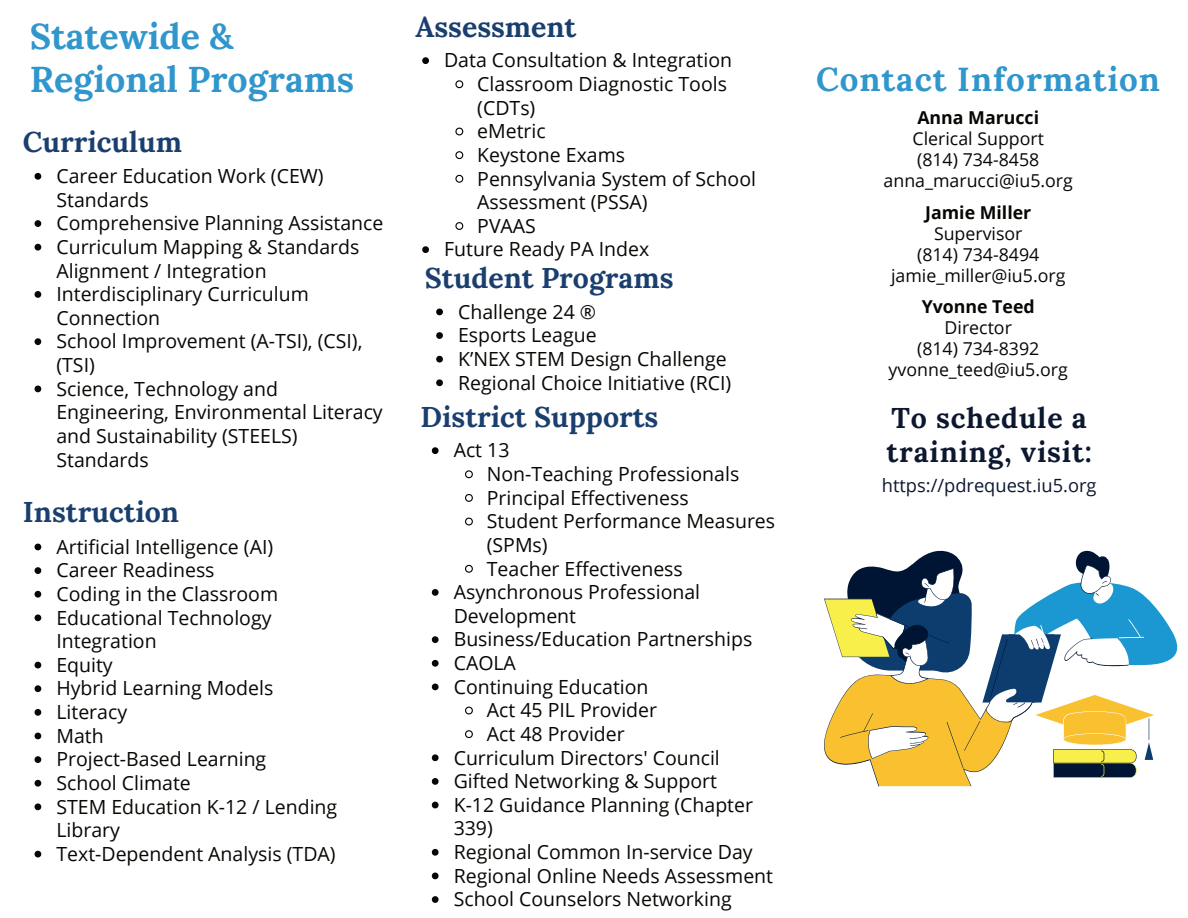
<style>
.page{position:relative;width:1188px;height:918px;background:#fff}
.page>*{position:absolute;margin:0;border:0;box-sizing:border-box;transform-origin:0 0}
.t1{font:700 35.85px/43px "Lora";color:#3096cc}
.t2{font:700 33.15px "Lora";letter-spacing:.03em;color:#3096cc}
.t3{font:700 28.5px "Lora";color:#1a3f6e}
.t4{font:700 28.5px/33.8px "Lora";letter-spacing:.03em;color:#0c1830}
.t5{font:19.5px/23.7px "Open Sans";color:#080704}
.t6{font:18.3px "Open Sans";color:#0c1830}
.t7{font:17.7px/21px "Open Sans";color:#080704;text-align:center}
.t8{font:700 17.7px "Open Sans";color:#080704}
</style>
<div class="page">
<svg style="left:35px;top:173px;width:6px;height:7px"></svg>
<svg style="left:35px;top:220px;width:6px;height:7px"></svg>
<svg style="left:35px;top:244px;width:6px;height:7px"></svg>
<svg style="left:35px;top:291px;width:6px;height:7px"></svg>
<svg style="left:35px;top:338px;width:6px;height:7px"></svg>
<svg style="left:35px;top:386px;width:6px;height:6px"></svg>
<svg style="left:35px;top:544px;width:6px;height:6px"></svg>
<svg style="left:35px;top:567px;width:6px;height:7px"></svg>
<svg style="left:35px;top:591px;width:6px;height:7px"></svg>
<svg style="left:35px;top:614px;width:6px;height:7px"></svg>
<svg style="left:35px;top:662px;width:6px;height:6px"></svg>
<svg style="left:35px;top:685px;width:6px;height:7px"></svg>
<svg style="left:35px;top:709px;width:6px;height:7px"></svg>
<svg style="left:35px;top:733px;width:6px;height:6px"></svg>
<svg style="left:35px;top:756px;width:6px;height:7px"></svg>
<svg style="left:35px;top:780px;width:6px;height:7px"></svg>
<svg style="left:35px;top:803px;width:6px;height:7px"></svg>
<svg style="left:35px;top:851px;width:6px;height:6px"></svg>
<svg style="left:422px;top:57px;width:7px;height:7px"></svg>
<svg style="left:455px;top:80px;width:9px;height:9px"></svg>
<svg style="left:455px;top:127px;width:9px;height:9px"></svg>
<svg style="left:455px;top:151px;width:9px;height:9px"></svg>
<svg style="left:455px;top:174px;width:9px;height:9px"></svg>
<svg style="left:455px;top:222px;width:9px;height:8px"></svg>
<svg style="left:422px;top:246px;width:7px;height:7px"></svg>
<svg style="left:436px;top:309px;width:7px;height:6px"></svg>
<svg style="left:436px;top:332px;width:7px;height:7px"></svg>
<svg style="left:436px;top:356px;width:7px;height:7px"></svg>
<svg style="left:436px;top:379px;width:7px;height:7px"></svg>
<svg style="left:432px;top:447px;width:7px;height:7px"></svg>
<svg style="left:465px;top:470px;width:8px;height:9px"></svg>
<svg style="left:465px;top:494px;width:8px;height:8px"></svg>
<svg style="left:465px;top:517px;width:8px;height:9px"></svg>
<svg style="left:465px;top:564px;width:8px;height:9px"></svg>
<svg style="left:432px;top:589px;width:7px;height:7px"></svg>
<svg style="left:432px;top:636px;width:7px;height:7px"></svg>
<svg style="left:432px;top:660px;width:7px;height:7px"></svg>
<svg style="left:432px;top:684px;width:7px;height:6px"></svg>
<svg style="left:465px;top:706px;width:8px;height:9px"></svg>
<svg style="left:465px;top:730px;width:8px;height:9px"></svg>
<svg style="left:432px;top:754px;width:7px;height:7px"></svg>
<svg style="left:432px;top:778px;width:7px;height:7px"></svg>
<svg style="left:432px;top:802px;width:7px;height:6px"></svg>
<svg style="left:432px;top:849px;width:7px;height:7px"></svg>
<svg style="left:432px;top:873px;width:7px;height:6px"></svg>
<svg style="left:432px;top:896px;width:7px;height:7px"></svg>
<svg style="left:824px;top:550px;width:354px;height:237px"></svg>
<h1 class="t1" style="left:30px;top:15px;width:326px">Statewide &amp;<br>Regional Programs</h1>
<h3 class="t3" style="left:23px;top:123px;width:161px">Curriculum</h3>
<p class="t5" style="left:56px;top:164px;width:329px">Career Education Work (CEW)<br>Standards<br>Comprehensive Planning Assistance<br>Curriculum Mapping &amp; Standards<br>Alignment / Integration<br>Interdisciplinary Curriculum<br>Connection<br>School Improvement (A-TSI), (CSI), (TSI)<br>Science, Technology and<br>Engineering, Environmental Literacy and Sustainability (STEELS)<br>Standards</p>
<h3 class="t3" style="left:23px;top:494px;width:158px">Instruction</h3>
<p class="t5" style="left:56px;top:534px;width:282px">Artificial Intelligence (AI)<br>Career Readiness<br>Coding in the Classroom<br>Educational Technology<br>Integration<br>Equity<br>Hybrid Learning Models<br>Literacy<br>Math<br>Project-Based Learning<br>School Climate<br>STEM Education K-12 / Lending<br>Library<br>Text-Dependent Analysis (TDA)</p>
<h3 class="t3" style="left:415px;top:9px;width:163px">Assessment</h3>
<p class="t5" style="left:444px;top:48px;width:289px">Data Consultation &amp; Integration</p>
<p class="t5" style="left:477px;top:72px;width:251px">Classroom Diagnostic Tools</p>
<p class="t5" style="left:477px;top:95px;width:60px">(CDTs)</p>
<p class="t5" style="left:477px;top:119px;width:70px">eMetric</p>
<p class="t5" style="left:477px;top:142px;width:149px">Keystone Exams</p>
<p class="t5" style="left:477px;top:166px;width:280px">Pennsylvania System of School</p>
<p class="t5" style="left:477px;top:190px;width:172px">Assessment (PSSA)</p>
<p class="t5" style="left:477px;top:213px;width:60px">PVAAS</p>
<p class="t5" style="left:444px;top:237px;width:207px">Future Ready PA Index</p>
<h3 class="t3" style="left:425px;top:260px;width:250px">Student Programs</h3>
<p class="t5" style="left:458px;top:299px;width:275px">Challenge 24 ®<br>Esports League<br>K’NEX STEM Design Challenge<br>Regional Choice Initiative (RCI)</p>
<h3 class="t3" style="left:421px;top:399px;width:239px">District Supports</h3>
<p class="t5" style="left:454px;top:438px;width:57px">Act 13</p>
<p class="t5" style="left:487px;top:462px;width:254px">Non-Teaching Professionals</p>
<p class="t5" style="left:487px;top:485px;width:203px">Principal Effectiveness</p>
<p class="t5" style="left:487px;top:509px;width:290px">Student Performance Measures</p>
<p class="t5" style="left:487px;top:532px;width:62px">(SPMs)</p>
<p class="t5" style="left:487px;top:556px;width:198px">Teacher Effectiveness</p>
<p class="t5" style="left:454px;top:580px;width:248px">Asynchronous Professional</p>
<p class="t5" style="left:454px;top:603px;width:124px">Development</p>
<p class="t5" style="left:454px;top:627px;width:300px">Business/Education Partnerships</p>
<p class="t5" style="left:454px;top:651px;width:64px">CAOLA</p>
<p class="t5" style="left:454px;top:674px;width:196px">Continuing Education</p>
<p class="t5" style="left:487px;top:698px;width:172px">Act 45 PIL Provider</p>
<p class="t5" style="left:487px;top:721px;width:139px">Act 48 Provider</p>
<p class="t5" style="left:454px;top:745px;width:268px">Curriculum Directors' Council</p>
<p class="t5" style="left:454px;top:769px;width:265px">Gifted Networking &amp; Support</p>
<p class="t5" style="left:454px;top:792px;width:301px">K-12 Guidance Planning (Chapter</p>
<p class="t5" style="left:454px;top:816px;width:41px">339)</p>
<p class="t5" style="left:454px;top:840px;width:301px">Regional Common In-service Day</p>
<p class="t5" style="left:454px;top:863px;width:321px">Regional Online Needs Assessment</p>
<p class="t5" style="left:454px;top:887px;width:279px">School Counselors Networking</p>
<h2 class="t2" style="left:816px;top:58px;width:346px">Contact Information</h2>
<p class="t8" style="left:917px;top:105px;width:123px">Anna Marucci</p>
<p class="t7" style="left:884px;top:128px;width:191px">Clerical Support<br>(814) 734-8458 anna_marucci@iu5.org</p>
<p class="t8" style="left:925px;top:200px;width:108px">Jamie Miller</p>
<p class="t7" style="left:891px;top:222px;width:176px">Supervisor<br>(814) 734-8494 jamie_miller@iu5.org</p>
<p class="t8" style="left:922px;top:295px;width:115px">Yvonne Teed</p>
<p class="t7" style="left:889px;top:317px;width:181px">Director<br>(814) 734-8392 yvonne_teed@iu5.org</p>
<h3 class="t4" style="left:887px;top:401px;width:207px">To schedule a training, visit:</h3>
<p class="t6" style="left:882px;top:473px;width:216px">https://pdrequest.iu5.org</p>
</div>
